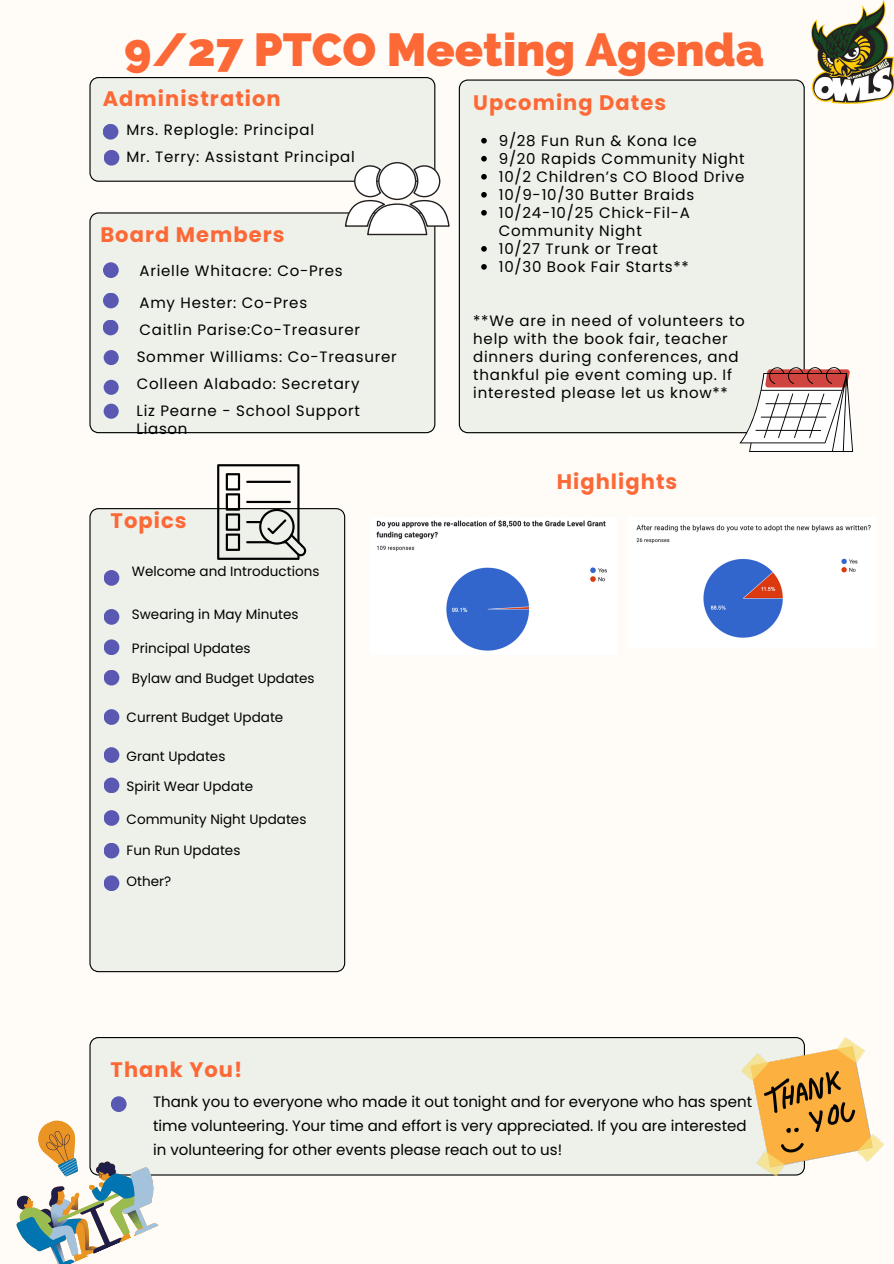
<style>
.page{position:relative;width:894px;height:1264px;background:#fff}
.page>*{position:absolute;margin:0;border:0;box-sizing:border-box;transform-origin:0 0}
.t1{font:800 46.5px "Raleway";color:#fd6837}
.t2{font:700 21px "Poppins";letter-spacing:.05em;color:#fd6837}
.t3{font:15px/18px "Poppins";letter-spacing:.05em;color:#000}
.t4{font:15px/23.7px "Poppins";color:#000}
.t5{font:13.5px "Poppins";color:#000}
</style>
<div class="page">
<div style="left:0;top:0;width:893px;height:1263px;background:#fffcf7"></div>
<div style="left:458px;top:79px;width:346px;height:354px;background:#eef1e9"></div>
<div style="left:89px;top:235px;width:346px;height:198px;background:#eef1e9"></div>
<div style="left:89px;top:508px;width:256px;height:464px;background:#eef1e9"></div>
<div style="left:89px;top:1037px;width:652px;height:138px;background:#eef1e9"></div>
<div style="left:104px;top:570px;width:15px;height:15px;background:#5958b2;border-radius:50%"></div>
<div style="left:111px;top:1096px;width:15px;height:15px;background:#5958b2;border-radius:50%"></div>
<div style="left:103px;top:262px;width:16px;height:16px;background:#5958b2;border-radius:50%"></div>
<div style="left:103px;top:293px;width:16px;height:15px;background:#5958b2;border-radius:50%"></div>
<div style="left:103px;top:320px;width:15px;height:15px;background:#5958b2;border-radius:50%"></div>
<img style="left:811px;top:0;width:82px;height:104px">
<div style="left:104px;top:350px;width:15px;height:15px;background:#5958b2;border-radius:50%"></div>
<div style="left:104px;top:380px;width:15px;height:15px;background:#5958b2;border-radius:50%"></div>
<div style="left:104px;top:403px;width:15px;height:16px;background:#5958b2;border-radius:50%"></div>
<div style="left:104px;top:609px;width:15px;height:15px;background:#5958b2;border-radius:50%"></div>
<div style="left:104px;top:639px;width:15px;height:16px;background:#5958b2;border-radius:50%"></div>
<div style="left:104px;top:669px;width:15px;height:16px;background:#5958b2;border-radius:50%"></div>
<div style="left:104px;top:709px;width:15px;height:16px;background:#5958b2;border-radius:50%"></div>
<div style="left:104px;top:747px;width:15px;height:16px;background:#5958b2;border-radius:50%"></div>
<div style="left:104px;top:777px;width:15px;height:16px;background:#5958b2;border-radius:50%"></div>
<div style="left:104px;top:810px;width:15px;height:15px;background:#5958b2;border-radius:50%"></div>
<div style="left:104px;top:842px;width:15px;height:16px;background:#5958b2;border-radius:50%"></div>
<div style="left:104px;top:875px;width:15px;height:16px;background:#5958b2;border-radius:50%"></div>
<img style="left:376px;top:520px;width:231px;height:131px">
<img style="left:636px;top:524px;width:235px;height:114px">
<img style="left:741px;top:1037px;width:141px;height:139px">
<svg style="left:739px;top:366px;width:113px;height:86px"></svg>
<svg style="left:89px;top:77px;width:360px;height:158px"></svg>
<svg style="left:16px;top:1114px;width:155px;height:149px"></svg>
<svg style="left:217px;top:464px;width:89px;height:96px"></svg>
<svg style="left:481px;top:138px;width:5px;height:5px"></svg>
<svg style="left:481px;top:156px;width:5px;height:5px"></svg>
<svg style="left:481px;top:174px;width:5px;height:5px"></svg>
<svg style="left:481px;top:192px;width:5px;height:5px"></svg>
<svg style="left:481px;top:210px;width:5px;height:6px"></svg>
<svg style="left:481px;top:246px;width:5px;height:6px"></svg>
<svg style="left:481px;top:264px;width:5px;height:6px"></svg>
<p class="t1" style="left:124px;top:22px;width:641px">9/27 PTCO Meeting Agenda</p>
<p class="t2" style="left:103px;top:84px;width:179px">Administration</p>
<p class="t3" style="left:126px;top:120px;width:189px">Mrs. Replogle: Principal</p>
<p class="t3" style="left:126px;top:148px;width:230px">Mr. Terry: Assistant Principal</p>
<p class="t2" style="left:100px;top:220px;width:186px">Board Members</p>
<p class="t3" style="left:139px;top:261px;width:205px">Arielle Whitacre: Co-Pres</p>
<p class="t3" style="left:139px;top:294px;width:169px">Amy Hester: Co-Pres</p>
<p class="t3" style="left:139px;top:321px;width:222px">Caitlin Parise:Co-Treasurer</p>
<p class="t3" style="left:137px;top:348px;width:261px">Sommer Williams: Co-Treasurer</p>
<p class="t3" style="left:137px;top:374px;width:224px">Colleen Alabado: Secretary</p>
<p class="t3" style="left:136px;top:401px;width:225px">Liz Pearne - School Support<br>Liason</p>
<p class="t2" style="left:110px;top:506px;width:77px">Topics</p>
<p class="t5" style="left:132px;top:561px;width:189px">Welcome and Introductions</p>
<p class="t5" style="left:132px;top:604px;width:168px">Swearing in May Minutes</p>
<p class="t5" style="left:132px;top:638px;width:120px">Principal Updates</p>
<p class="t5" style="left:132px;top:668px;width:184px">Bylaw and Budget Updates</p>
<p class="t5" style="left:126px;top:707px;width:158px">Current Budget Update</p>
<p class="t5" style="left:126px;top:746px;width:100px">Grant Updates</p>
<p class="t5" style="left:126px;top:776px;width:128px">Spirit Wear Update</p>
<p class="t5" style="left:126px;top:809px;width:181px">Community Night Updates</p>
<p class="t5" style="left:126px;top:840px;width:115px">Fun Run Updates</p>
<p class="t5" style="left:126px;top:871px;width:46px">Other?</p>
<p class="t2" style="left:110px;top:1055px;width:133px">Thank You!</p>
<p class="t2" style="left:473px;top:88px;width:194px">Upcoming Dates</p>
<p class="t3" style="left:498px;top:131px;width:199px">9/28 Fun Run &amp; Kona Ice</p>
<p class="t3" style="left:498px;top:149px;width:247px">9/20 Rapids Community Night</p>
<p class="t3" style="left:498px;top:167px;width:247px">10/2 Children’s CO Blood Drive</p>
<p class="t3" style="left:498px;top:186px;width:197px">10/9-10/30 Butter Braids</p>
<p class="t3" style="left:498px;top:204px;width:192px">10/24-10/25 Chick-Fil-A<br>Community Night</p>
<p class="t3" style="left:498px;top:240px;width:160px">10/27 Trunk or Treat</p>
<p class="t3" style="left:498px;top:258px;width:191px">10/30 Book Fair Starts**</p>
<p class="t3" style="left:473px;top:312px;width:273px">**We are in need of volunteers to help with the book fair, teacher dinners during conferences, and thankful pie event coming up. If interested please let us know**</p>
<p class="t2" style="left:556px;top:467px;width:122px">Highlights</p>
<p class="t4" style="left:153px;top:1090px;width:600px">Thank you to everyone who made it out tonight and for everyone who has spent time volunteering. Your time and effort is very appreciated. If you are interested in volunteering for other events please reach out to us!</p>
</div>
